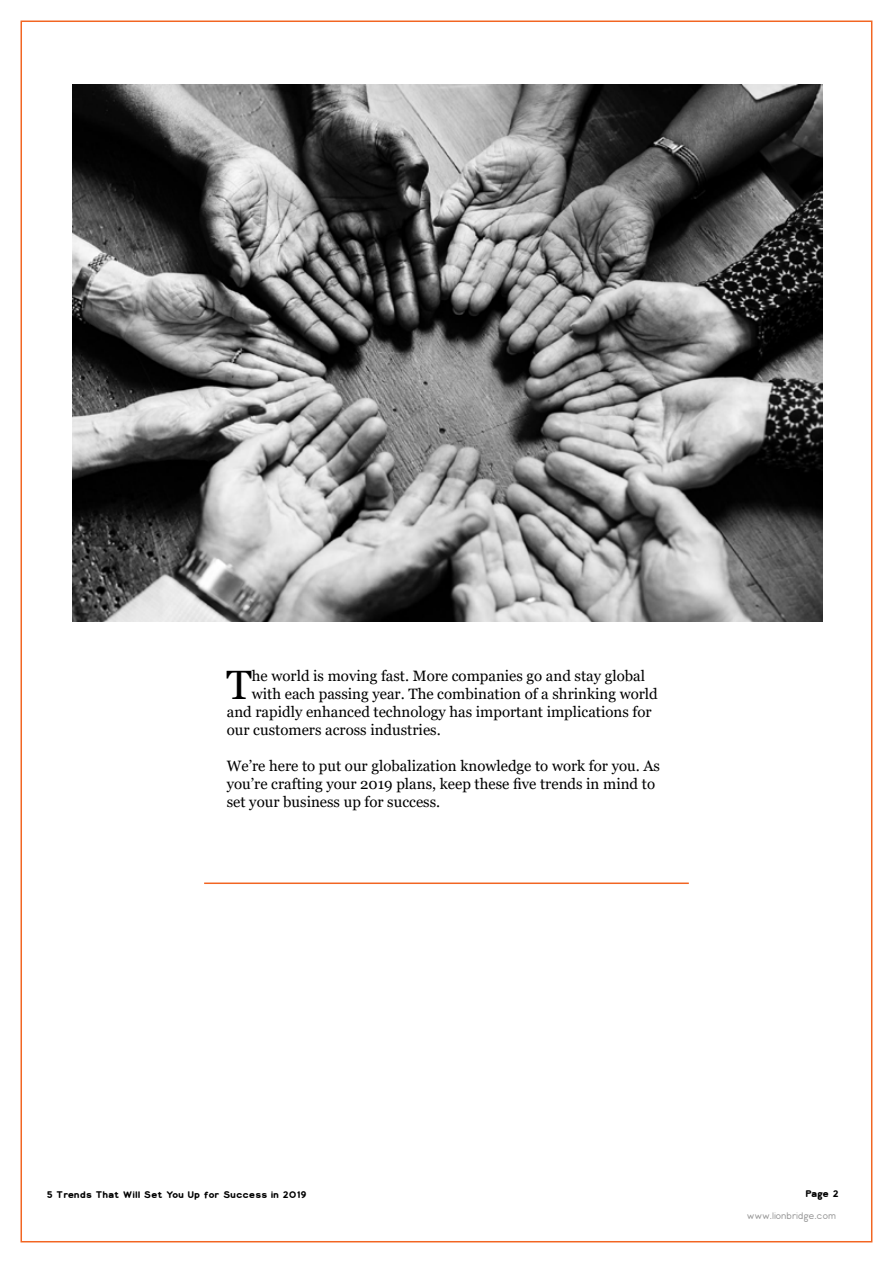
<style>
.page{position:relative;width:893px;height:1263px;background:#fff}
.page>*{position:absolute;margin:0;border:0;box-sizing:border-box;transform-origin:0 0}
.t1{font:40.95px "Georgia";color:#000}
.t2{font:15px/18px "Georgia";color:#000}
.t3{font:700 9px "Lionbridge Sans";color:#000}
.t4{font:300 9px "Lionbridge Sans";letter-spacing:-.02em;color:#969696}
</style>
<div class="page">
<img style="left:72px;top:84px;width:750px;height:537px">
<hr style="left:204px;top:882px;width:485px;height:2px;background:#f26522">
<h1 class="t1" style="left:226px;top:660px;width:27px">T</h1>
<p class="t2" style="left:252px;top:667px;width:395px">he world is moving fast. More companies go and stay global</p>
<p class="t2" style="left:252px;top:685px;width:407px">with each passing year. The combination of a shrinking world</p>
<p class="t2" style="left:227px;top:703px;width:426px">and rapidly enhanced technology has important implications for</p>
<p class="t2" style="left:227px;top:721px;width:216px">our customers across industries.</p>
<p class="t2" style="left:227px;top:757px;width:435px">We’re here to put our globalization knowledge to work for you. As you’re crafting your 2019 plans, keep these five trends in mind to set your business up for success.</p>
<p class="t3" style="left:47px;top:1189px;width:261px">5 Trends That Will Set You Up for Success in 2019</p>
<p class="t3" style="left:805px;top:1187px;width:35px">Page 2</p>
<p class="t4" style="left:747px;top:1209px;width:91px">www.lionbridge.com</p>
</div>
